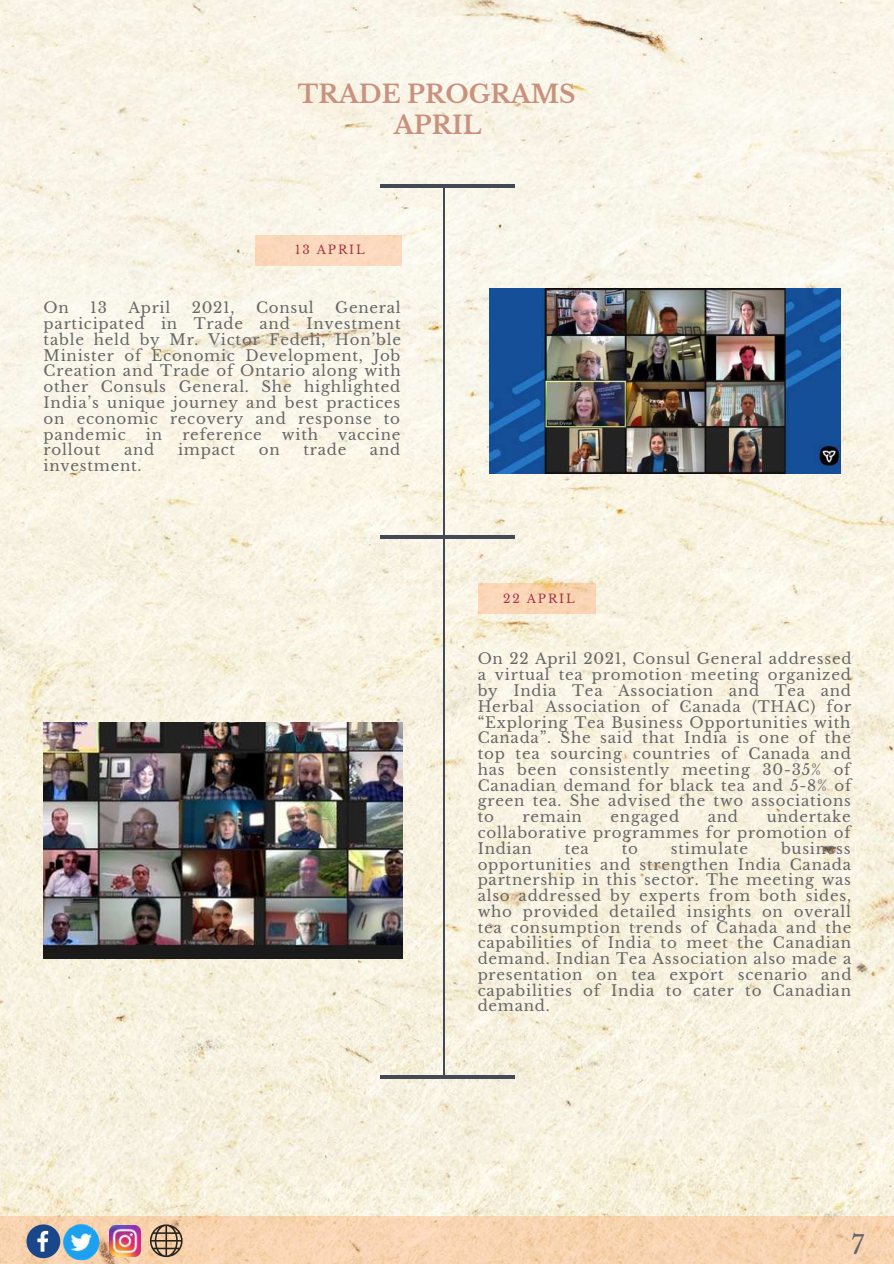
<style>
.page{position:relative;width:894px;height:1264px;background:#fff}
.page>*{position:absolute;margin:0;border:0;box-sizing:border-box;transform-origin:0 0}
.t1{font:25.35px "Libre Baskerville";color:#666}
.t2{font:700 24.9px/30.5px "Libre Baskerville";color:#c8927f;text-align:center}
.t3{font:15px/15.8px "Libre Baskerville";letter-spacing:.05em;color:#666;text-align:justify}
.t4{font:12px "Libre Baskerville";letter-spacing:.15em;color:#a33546}
</style>
<div class="page">
<img style="left:0;top:0;width:893px;height:1216px">
<svg style="left:0;top:1216px;width:893px;height:47px;background:#f7d2af"></svg>
<svg style="left:26px;top:1224px;width:32px;height:34px"></svg>
<img style="left:109px;top:1225px;width:32px;height:31px">
<svg style="left:150px;top:1224px;width:32px;height:33px"></svg>
<img style="left:489px;top:288px;width:351px;height:185px">
<hr style="left:380px;top:535px;width:134px;height:3px;background:#444956">
<div style="left:255px;top:235px;width:146px;height:30px;background:#fbd9bd"></div>
<svg style="left:477px;top:583px;width:118px;height:31px;background:#f9d4b2"></svg>
<img style="left:44px;top:722px;width:358px;height:236px">
<img style="left:58px;top:1218px;width:45px;height:45px">
<hr style="left:380px;top:184px;width:134px;height:3px;background:#444956">
<svg style="left:380px;top:1074px;width:134px;height:4px"></svg>
<hr style="left:443px;top:187px;width:1px;height:891px;background:#444956">
<h2 class="t2" style="left:298px;top:79px;width:279px">TRADE PROGRAMS<br>APRIL</h2>
<p class="t4" style="left:295px;top:243px;width:71px">13 APRIL</p>
<p class="t3" style="left:44px;top:300px;width:359px;text-indent:291px">General participated in Trade and Investment table held by Mr. Victor Fedeli, Hon’ble Minister of Economic Development, Job Creation and Trade of Ontario along with other Consuls General. She highlighted India’s unique journey and best practices on economic recovery and response to pandemic</p>
<p class="t3" style="left:44px;top:300px;width:27px">On</p>
<p class="t3" style="left:90px;top:300px;width:18px">13</p>
<p class="t3" style="left:128px;top:300px;width:43px">April</p>
<p class="t3" style="left:192px;top:300px;width:44px">2021,</p>
<p class="t3" style="left:256px;top:300px;width:59px">Consul</p>
<p class="t3" style="left:146px;top:426px;width:18px">in</p>
<p class="t3" style="left:182px;top:426px;width:81px">reference</p>
<p class="t3" style="left:282px;top:426px;width:38px">with</p>
<p class="t3" style="left:338px;top:426px;width:64px">vaccine</p>
<p class="t3" style="left:44px;top:442px;width:58px">rollout</p>
<p class="t3" style="left:124px;top:442px;width:32px">and</p>
<p class="t3" style="left:178px;top:442px;width:59px">impact</p>
<p class="t3" style="left:259px;top:442px;width:22px">on</p>
<p class="t3" style="left:303px;top:442px;width:44px">trade</p>
<p class="t3" style="left:370px;top:442px;width:32px">and</p>
<p class="t3" style="left:44px;top:458px;width:99px">investment.</p>
<p class="t4" style="left:503px;top:591px;width:73px">22 APRIL</p>
<p class="t3" style="left:477px;top:651px;width:375px">On 22 April 2021, Consul General addressed a virtual tea promotion meeting organized by India Tea Association and Tea and Herbal Association of Canada (THAC) for “Exploring Tea Business Opportunities with Canada”. She said that India is one of the top tea sourcing countries of Canada and has been consistently meeting 30-35% of Canadian demand for black tea and 5-8% of green tea. She advised the two associations to</p>
<p class="t3" style="left:477px;top:809px;width:374px;text-indent:289px">undertake collaborative programmes for promotion of Indian</p>
<p class="t3" style="left:522px;top:809px;width:61px">remain</p>
<p class="t3" style="left:610px;top:809px;width:70px">engaged</p>
<p class="t3" style="left:707px;top:809px;width:32px">and</p>
<p class="t3" style="left:477px;top:840px;width:375px;text-indent:303px">business opportunities and strengthen India Canada partnership in this sector. The meeting was also addressed by experts from both sides, who provided detailed insights on overall tea consumption trends of Canada and the capabilities of India to meet the Canadian demand. Indian Tea Association also made a presentation on tea export scenario and capabilities of India to cater to Canadian demand.</p>
<p class="t3" style="left:564px;top:840px;width:26px">tea</p>
<p class="t3" style="left:621px;top:840px;width:18px">to</p>
<p class="t3" style="left:670px;top:840px;width:79px">stimulate</p>
<h1 class="t1" style="left:851px;top:1229px;width:14px">7</h1>
</div>
